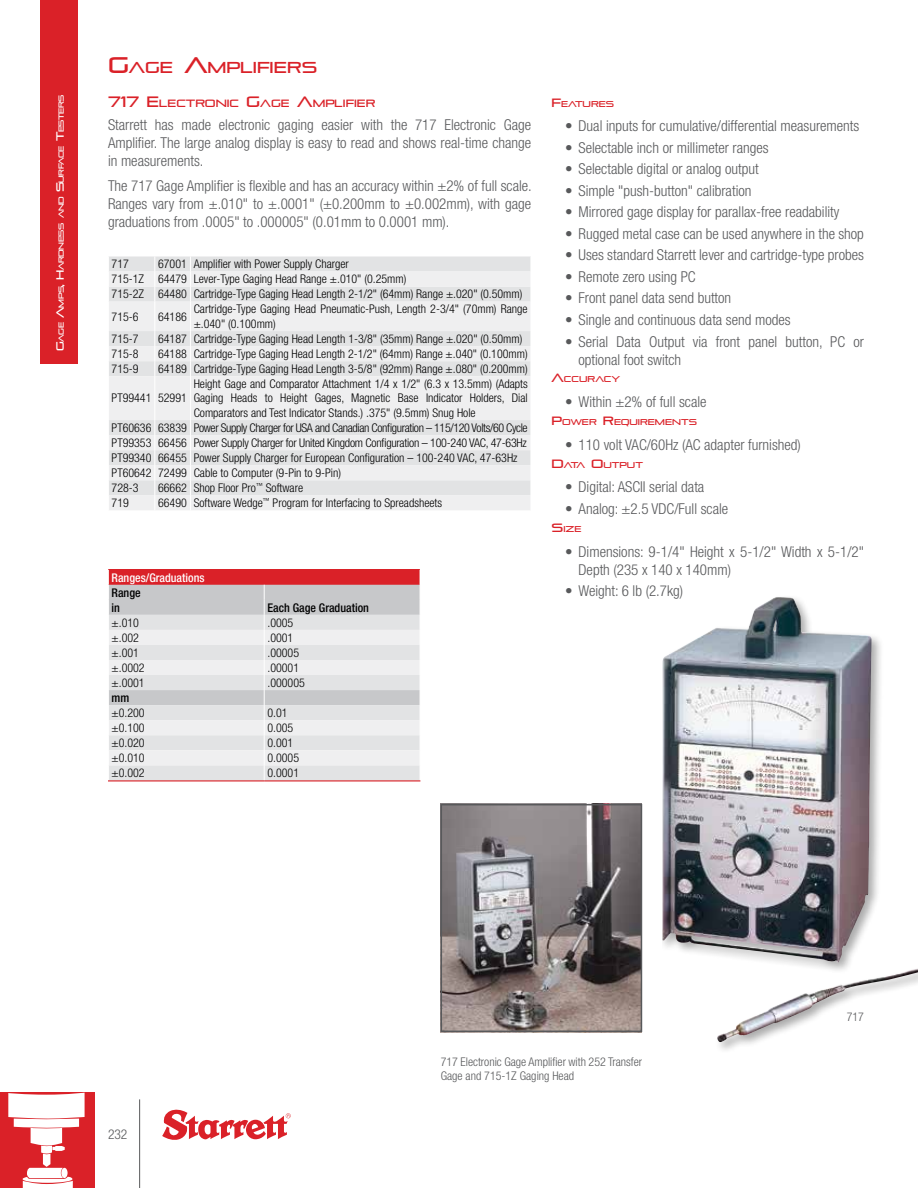
<style>
.page{position:relative;width:918px;height:1188px;background:#fff}
.page>*{position:absolute;margin:0;border:0;box-sizing:border-box;transform-origin:0 0}
.t1{font:15.75px "Pirulen";color:#da2128}
.t2{font:300 condensed 15px/18px "Helvetica Neue LT Pro";color:#58595b;text-align:justify}
.t3{font:300 condensed 13.5px "Helvetica Neue LT Pro";color:#58595b}
.t4{font:300 condensed 12px/15px "Helvetica Neue LT Pro";color:#000}
.t5{font:300 condensed 12px "Helvetica Neue LT Pro";letter-spacing:-.03em;color:#000}
.t6{font:300 condensed 12px "Helvetica Neue LT Pro";letter-spacing:-.02em;color:#000}
.t7{font:300 condensed 12px/14.4px "Helvetica Neue LT Pro";color:#58595b}
.t8{font:500 condensed 12px/15px "Helvetica Neue LT Pro";color:#000}
.t9{font:500 condensed 12px "Helvetica Neue LT Pro";color:#fff}
.t10{font:10.5px "Pirulen";color:#da2128}
.t11{font:8.4px "Pirulen";color:#da2128}
.t12{font:7.35px "Pirulen";letter-spacing:-.07em;color:#fff}
.s1{font-size:10.5px}
.s2{font-size:22.5px}
.s3{font-size:15px}
.s4{font-size:12px}
</style>
<div class="page">
<img style="left:662px;top:597px;width:256px;height:446px">
<img style="left:444px;top:807px;width:195px;height:222px">
<div style="left:441px;top:804px;width:201px;height:228px;border:2px solid #58595b"></div>
<svg style="left:109px;top:256px;width:422px;height:16px;background:#e3e4e5"></svg>
<svg style="left:109px;top:272px;width:422px;height:238px;fill:#efeff0"></svg>
<svg style="left:154px;top:256px;width:1px;height:120px"></svg>
<svg style="left:190px;top:256px;width:1px;height:120px"></svg>
<hr style="left:154px;top:376px;width:1px;height:44px;background:#fff">
<hr style="left:190px;top:376px;width:1px;height:44px;background:#fff">
<svg style="left:154px;top:420px;width:1px;height:90px"></svg>
<svg style="left:190px;top:420px;width:1px;height:90px"></svg>
<svg style="left:108px;top:570px;width:312px;height:210px"></svg>
<hr style="left:108px;top:780px;width:156px;height:1px;background:#da2128">
<hr style="left:264px;top:780px;width:156px;height:1px;background:#da2128">
<hr style="left:139px;top:1099px;width:1px;height:89px;background:#58595b">
<svg style="left:162px;top:1110px;width:129px;height:30px"></svg>
<div style="left:41px;top:0;width:37px;height:364px;background:#da2128"></div>
<div style="left:0;top:1093px;width:95px;height:95px;background:#da2128"></div>
<svg style="left:8px;top:1093px;width:77px;height:95px"></svg>
<p class="t12" style="left:57px;top:351px;width:258px;rotate:-90deg"><span class="s1">G</span>AGE <span class="s1">A</span>MPS<span class="s1">, H</span>ARDNESS AND <span class="s1">S</span>URFACE <span class="s1">T</span>ESTERS</p>
<h1 class="t1" style="left:108px;top:58px;width:211px"><span class="s2">G</span>AGE <span class="s2">A</span>MPLIFIERS</h1>
<p class="t10" style="left:108px;top:97px;width:269px"><span class="s3">717 E</span>LECTRONIC <span class="s3">G</span>AGE <span class="s3">A</span>MPLIFIER</p>
<p class="t2" style="left:108px;top:116px;width:425px">Starrett has made electronic gaging easier with the 717 Electronic Gage Amplifier. The large analog display is easy to read and shows real-time change in measurements.</p>
<p class="t2" style="left:108px;top:177px;width:425px">The 717 Gage Amplifier is flexible and has an accuracy within ±2% of full scale.<br>Ranges vary from ±.010" to ±.0001" (±0.200mm to ±0.002mm), with gage graduations from .0005" to .000005" (0.01mm to 0.0001 mm).</p>
<p class="t4" style="left:112px;top:257px;width:412px;text-indent:46px">67001 Amplifier with Power Supply Charger<br>715-1Z 64479 Lever-Type Gaging Head Range ±.010" (0.25mm)<br>715-2Z 64480 Cartridge-Type Gaging Head Length 2-1/2" (64mm) Range ±.020" (0.50mm)</p>
<p class="t4" style="left:112px;top:309px;width:29px">715-6</p>
<p class="t4" style="left:158px;top:309px;width:30px">64186</p>
<p class="t4" style="left:194px;top:302px;width:335px;line-height:14.4px">Cartridge-Type Gaging Head Pneumatic-Push, Length 2-3/4" (70mm) Range ±.040" (0.100mm)</p>
<p class="t4" style="left:112px;top:331px;width:29px">715-7</p>
<p class="t4" style="left:158px;top:331px;width:366px">64187 Cartridge-Type Gaging Head Length 1-3/8" (35mm) Range ±.020" (0.50mm)</p>
<p class="t4" style="left:112px;top:346px;width:29px">715-8</p>
<p class="t4" style="left:158px;top:346px;width:371px">64188 Cartridge-Type Gaging Head Length 2-1/2" (64mm) Range ±.040" (0.100mm)</p>
<p class="t4" style="left:112px;top:361px;width:29px">715-9</p>
<p class="t4" style="left:158px;top:361px;width:371px">64189 Cartridge-Type Gaging Head Length 3-5/8" (92mm) Range ±.080" (0.200mm)</p>
<p class="t4" style="left:112px;top:391px;width:77px">PT99441 52991</p>
<p class="t4" style="left:112px;top:257px;width:19px">717</p>
<p class="t4" style="left:194px;top:376px;width:336px">Height Gage and Comparator Attachment 1/4 x 1/2" (6.3 x 13.5mm) (Adapts</p>
<p class="t4" style="left:194px;top:391px;width:336px">Gaging Heads to Height Gages, Magnetic Base Indicator Holders, Dial</p>
<p class="t4" style="left:194px;top:405px;width:284px">Comparators and Test Indicator Stands.) .375" (9.5mm) Snug Hole</p>
<p class="t5" style="left:112px;top:421px;width:418px">PT60636 63839 Power Supply Charger for USA and Canadian Configuration – 115/120 Volts/60 Cycle</p>
<p class="t6" style="left:112px;top:436px;width:417px">PT99353 66456 Power Supply Charger for United Kingdom Configuration – 100-240 VAC, 47-63Hz</p>
<p class="t4" style="left:112px;top:450px;width:407px">PT99340 66455 Power Supply Charger for European Configuration – 100-240 VAC, 47-63Hz</p>
<p class="t4" style="left:112px;top:465px;width:231px">PT60642 72499 Cable to Computer (9-Pin to 9-Pin)</p>
<p class="t4" style="left:112px;top:480px;width:29px">728-3</p>
<p class="t4" style="left:158px;top:480px;width:147px">66662 Shop Floor Pro<sup>™</sup> Software</p>
<p class="t4" style="left:112px;top:495px;width:19px">719</p>
<p class="t4" style="left:158px;top:495px;width:286px">66490 Software Wedge<sup>™</sup> Program for Interfacing to Spreadsheets</p>
<p class="t9" style="left:112px;top:570px;width:95px">Ranges/Graduations</p>
<p class="t8" style="left:112px;top:585px;width:31px">Range in</p>
<p class="t8" style="left:267px;top:600px;width:103px">Each Gage Graduation</p>
<p class="t4" style="left:112px;top:615px;width:29px">±.010</p>
<p class="t4" style="left:267px;top:615px;width:27px">.0005</p>
<p class="t4" style="left:112px;top:630px;width:29px">±.002</p>
<p class="t4" style="left:267px;top:630px;width:27px">.0001</p>
<p class="t4" style="left:112px;top:645px;width:29px">±.001</p>
<p class="t4" style="left:267px;top:645px;width:33px">.00005</p>
<p class="t4" style="left:112px;top:660px;width:35px">±.0002</p>
<p class="t4" style="left:267px;top:660px;width:33px">.00001</p>
<p class="t4" style="left:112px;top:675px;width:35px">±.0001</p>
<p class="t4" style="left:267px;top:675px;width:39px">.000005</p>
<p class="t8" style="left:112px;top:690px;width:19px">mm</p>
<p class="t4" style="left:112px;top:705px;width:35px">±0.200</p>
<p class="t4" style="left:267px;top:705px;width:22px">0.01</p>
<p class="t4" style="left:112px;top:720px;width:35px">±0.100</p>
<p class="t4" style="left:267px;top:720px;width:27px">0.005</p>
<p class="t4" style="left:112px;top:735px;width:35px">±0.020</p>
<p class="t4" style="left:267px;top:735px;width:27px">0.001</p>
<p class="t4" style="left:112px;top:750px;width:35px">±0.010</p>
<p class="t4" style="left:267px;top:750px;width:33px">0.0005</p>
<p class="t4" style="left:112px;top:765px;width:35px">±0.002</p>
<p class="t4" style="left:267px;top:765px;width:33px">0.0001</p>
<p class="t11" style="left:552px;top:99px;width:64px"><span class="s4">F</span>EATURES</p>
<p class="t2" style="left:565px;top:117px;width:296px">• Dual inputs for cumulative/differential measurements</p>
<p class="t2" style="left:565px;top:139px;width:205px">• Selectable inch or millimeter ranges</p>
<p class="t2" style="left:565px;top:160px;width:195px">• Selectable digital or analog output</p>
<p class="t2" style="left:565px;top:182px;width:188px">• Simple "push-button" calibration</p>
<p class="t2" style="left:565px;top:203px;width:276px">• Mirrored gage display for parallax-free readability</p>
<p class="t2" style="left:565px;top:225px;width:300px">• Rugged metal case can be used anywhere in the shop</p>
<p class="t2" style="left:565px;top:246px;width:300px">• Uses standard Starrett lever and cartridge-type probes</p>
<p class="t2" style="left:565px;top:268px;width:132px">• Remote zero using PC</p>
<p class="t2" style="left:565px;top:289px;width:168px">• Front panel data send button</p>
<p class="t2" style="left:565px;top:311px;width:227px">• Single and continuous data send modes</p>
<p class="t2" style="left:579px;top:332px;width:287px;text-indent:-14px">• Serial Data Output via front panel button, PC or optional foot switch</p>
<p class="t11" style="left:552px;top:374px;width:70px"><span class="s4">A</span>CCURACY</p>
<p class="t2" style="left:565px;top:393px;width:143px">• Within ±2% of full scale</p>
<p class="t11" style="left:552px;top:417px;width:147px"><span class="s4">P</span>OWER <span class="s4">R</span>EQUIREMENTS</p>
<p class="t2" style="left:565px;top:435px;width:237px">• 110 volt VAC/60Hz (AC adapter furnished)</p>
<p class="t11" style="left:552px;top:460px;width:93px"><span class="s4">D</span>ATA <span class="s4">O</span> UTPUT</p>
<p class="t2" style="left:565px;top:478px;width:141px">• Digital: ASCII serial data</p>
<p class="t2" style="left:565px;top:500px;width:165px">• Analog: ±2.5 VDC/Full scale</p>
<p class="t11" style="left:552px;top:524px;width:31px"><span class="s4">S</span>IZE</p>
<p class="t2" style="left:579px;top:542px;width:287px;text-indent:-14px">• Dimensions: 9-1/4" Height x 5-1/2" Width x 5-1/2"<br>Depth (235 x 140 x 140mm)</p>
<p class="t2" style="left:565px;top:582px;width:120px">• Weight: 6 lb (2.7kg)</p>
<p class="t3" style="left:108px;top:1127px;width:21px">232</p>
<p class="t7" style="left:441px;top:1054px;width:203px">717 Electronic Gage Amplifier with 252 Transfer<br>Gage and 715-1Z Gaging Head</p>
<p class="t7" style="left:847px;top:1010px;width:19px">717</p>
</div>
